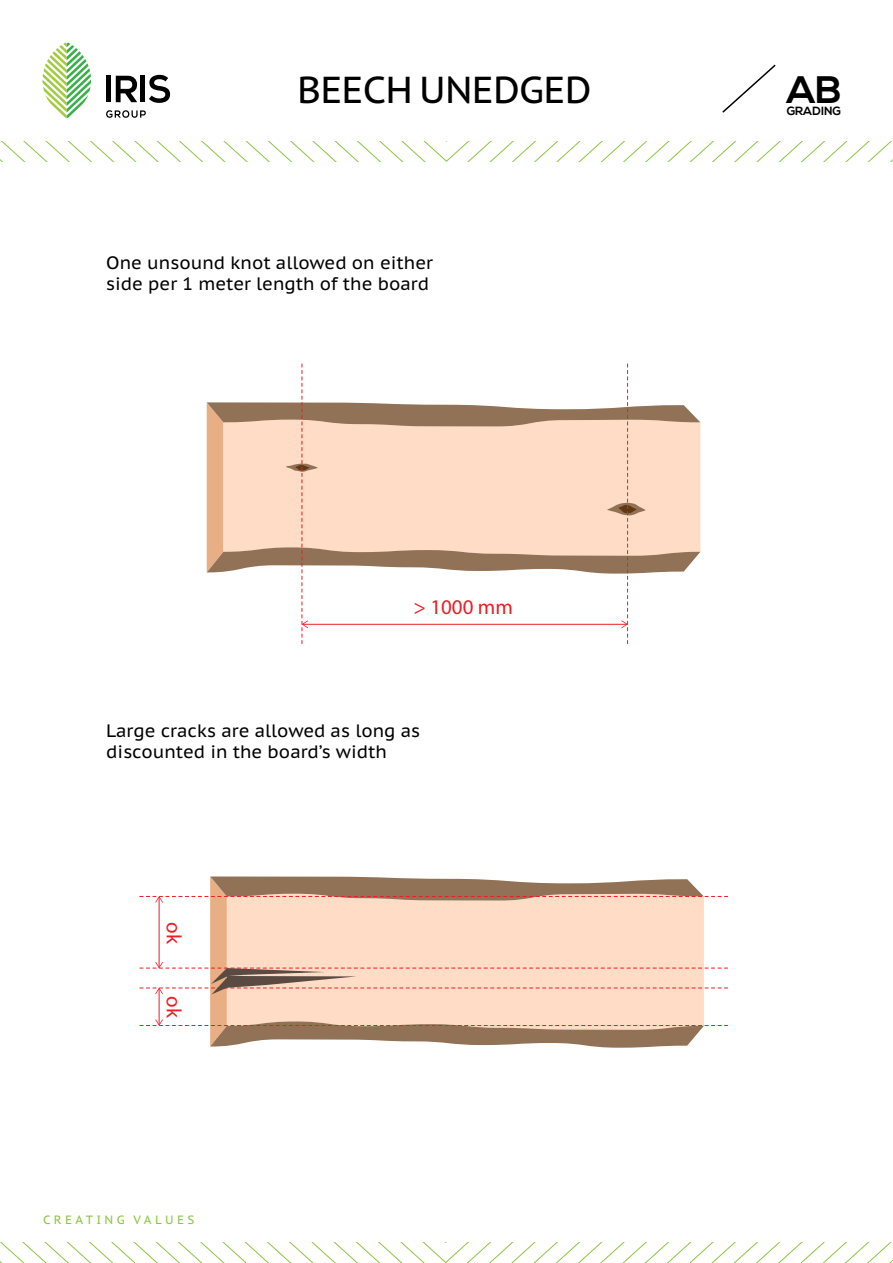
<style>
.page{position:relative;width:893px;height:1263px;background:#fff}
.page>*{position:absolute;margin:0;border:0;box-sizing:border-box;transform-origin:0 0}
.t1{font:700 38.25px "Nexa";color:#000}
.t2{font:37.5px "PT Sans Pro Caption";letter-spacing:-.02em;color:#000}
.t3{font:21px "Myriad Pro";color:#ed1d24}
.t4{font:18px/21px "PT Sans Pro Caption";color:#000}
.t5{font:12px "PT Sans Pro Caption";letter-spacing:.28em;color:#8dc640}
.t6{font:700 11.85px "Nexa";color:#000}
</style>
<div class="page">
<svg style="left:0;top:142px;width:892px;height:20px"></svg>
<svg style="left:0;top:1243px;width:893px;height:20px"></svg>
<svg style="left:43px;top:43px;width:48px;height:75px"></svg>
<svg style="left:106px;top:110px;width:40px;height:8px"></svg>
<div style="left:106px;top:76px;width:5px;height:26px;background:#000"></div>
<svg style="left:116px;top:76px;width:21px;height:26px"></svg>
<div style="left:140px;top:76px;width:5px;height:26px;background:#000"></div>
<svg style="left:149px;top:75px;width:21px;height:28px"></svg>
<svg style="left:722px;top:64px;width:54px;height:49px"></svg>
<svg style="left:140px;top:876px;width:588px;height:172px"></svg>
<svg style="left:207px;top:364px;width:493px;height:280px"></svg>
<h2 class="t2" style="left:297px;top:65px;width:296px">BEECH UNEDGED</h2>
<p class="t4" style="left:106px;top:252px;width:328px">One unsound knot allowed on either side per 1 meter length of the board</p>
<p class="t3" style="left:413px;top:593px;width:101px">&gt; 1000 mm</p>
<p class="t4" style="left:106px;top:720px;width:315px">Large cracks are allowed as long as discounted in the board’s width</p>
<p class="t3" style="left:187px;top:922px;width:23px;rotate:90deg">ok</p>
<p class="t3" style="left:187px;top:996px;width:23px;rotate:90deg">ok</p>
<p class="t5" style="left:43px;top:1212px;width:153px">CREATING VALUES</p>
<h1 class="t1" style="left:787px;top:68px;width:56px">AB</h1>
<p class="t6" style="left:787px;top:104px;width:56px">GRADING</p>
</div>
